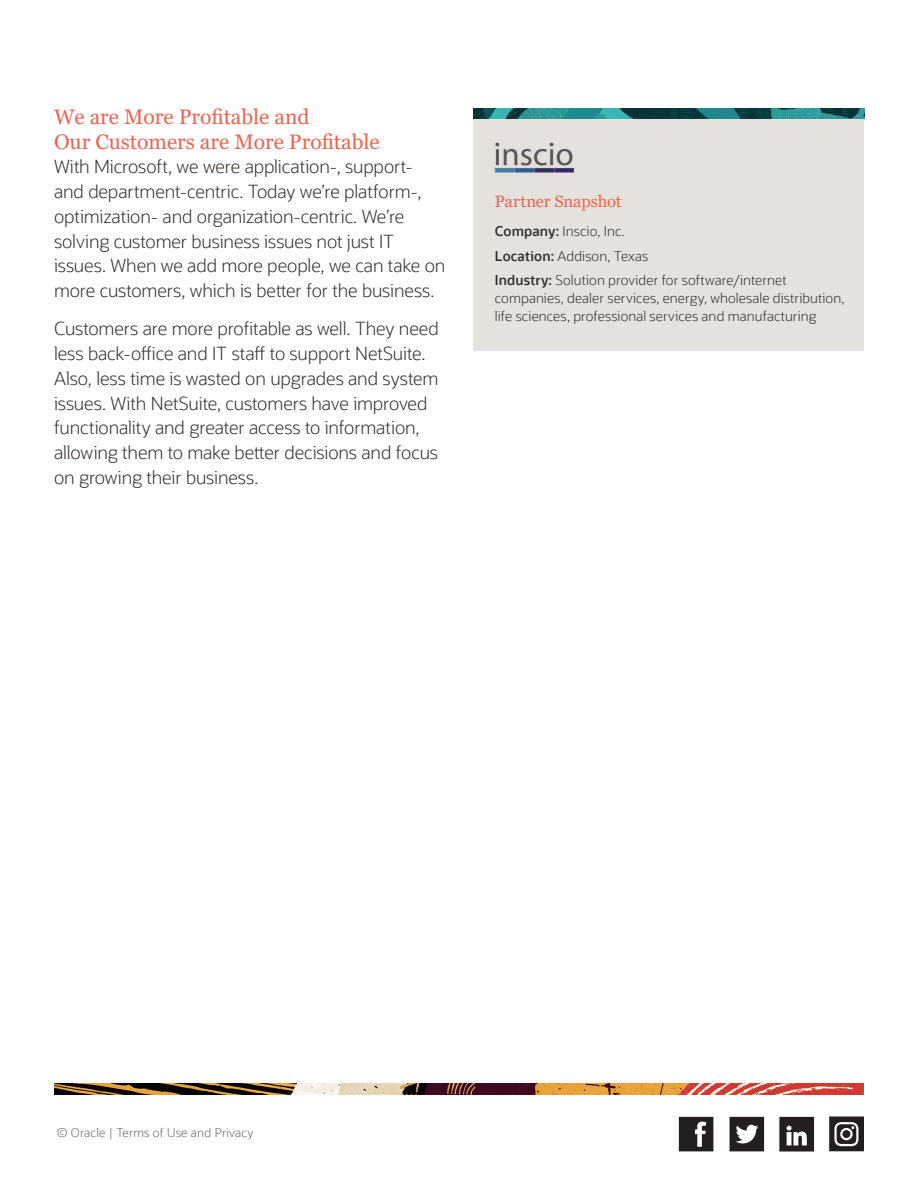
<style>
.page{position:relative;width:918px;height:1188px;background:#fff}
.page>*{position:absolute;margin:0;border:0;box-sizing:border-box;transform-origin:0 0}
.H2_Main_Body_Header{font:21px/24.8px "Georgia";color:#ed644f}
.Main_Body_2019{font:300 18px/24.8px "Oracle Sans";letter-spacing:-.005em;color:#312d2a}
.H3_sidebar_blue_head{font:16.5px "Georgia";letter-spacing:-.01em;color:#ed644f}
.Sidebar_text{font:300 13.5px/18px "Oracle Sans";letter-spacing:.005em;color:#312d2a}
.t1{font:300 12px "Oracle Sans";letter-spacing:.015em;color:#666}
.s1{font-weight:600}
</style>
<div class="page">
<svg style="left:829px;top:1116px;width:35px;height:35px"></svg>
<svg style="left:730px;top:1117px;width:34px;height:34px"></svg>
<img style="left:54px;top:1084px;width:810px;height:10px">
<div style="left:473px;top:118px;width:391px;height:233px;background:#e5e1dd"></div>
<img style="left:473px;top:108px;width:392px;height:10px">
<img style="left:494px;top:142px;width:81px;height:31px">
<svg style="left:679px;top:1117px;width:34px;height:34px"></svg>
<svg style="left:779px;top:1117px;width:35px;height:35px"></svg>
<p class="H2_Main_Body_Header" style="left:54px;top:105px;width:327px">We are More Profitable and<br>Our Customers are More Profitable</p>
<p class="Main_Body_2019" style="left:54px;top:155px;width:393px">With Microsoft, we were application-, support&shy;and department-centric. Today we’re platform-, optimization- and organization-centric. We’re solving customer business issues not just IT issues. When we add more people, we can take on more customers, which is better for the business.</p>
<p class="Main_Body_2019" style="left:54px;top:317px;width:386px">Customers are more profitable as well. They need less back-office and IT staff to support NetSuite.<br>Also, less time is wasted on upgrades and system issues. With NetSuite, customers have improved functionality and greater access to information, allowing them to make better decisions and focus on growing their business.</p>
<p class="H3_sidebar_blue_head" style="left:495px;top:192px;width:128px">Partner Snapshot</p>
<p class="Sidebar_text" style="left:495px;top:222px;width:131px"><span class="s1">Company:</span> Inscio, Inc.</p>
<p class="Sidebar_text" style="left:495px;top:247px;width:155px"><span class="s1">Location:</span> Addison, Texas</p>
<p class="Sidebar_text" style="left:495px;top:271px;width:351px"><span class="s1">Industry:</span> Solution provider for software/internet companies, dealer services, energy, wholesale distribution, life sciences, professional services and manufacturing</p>
<p class="t1" style="left:57px;top:1126px;width:198px">© Oracle | Terms of Use and Privacy</p>
</div>
